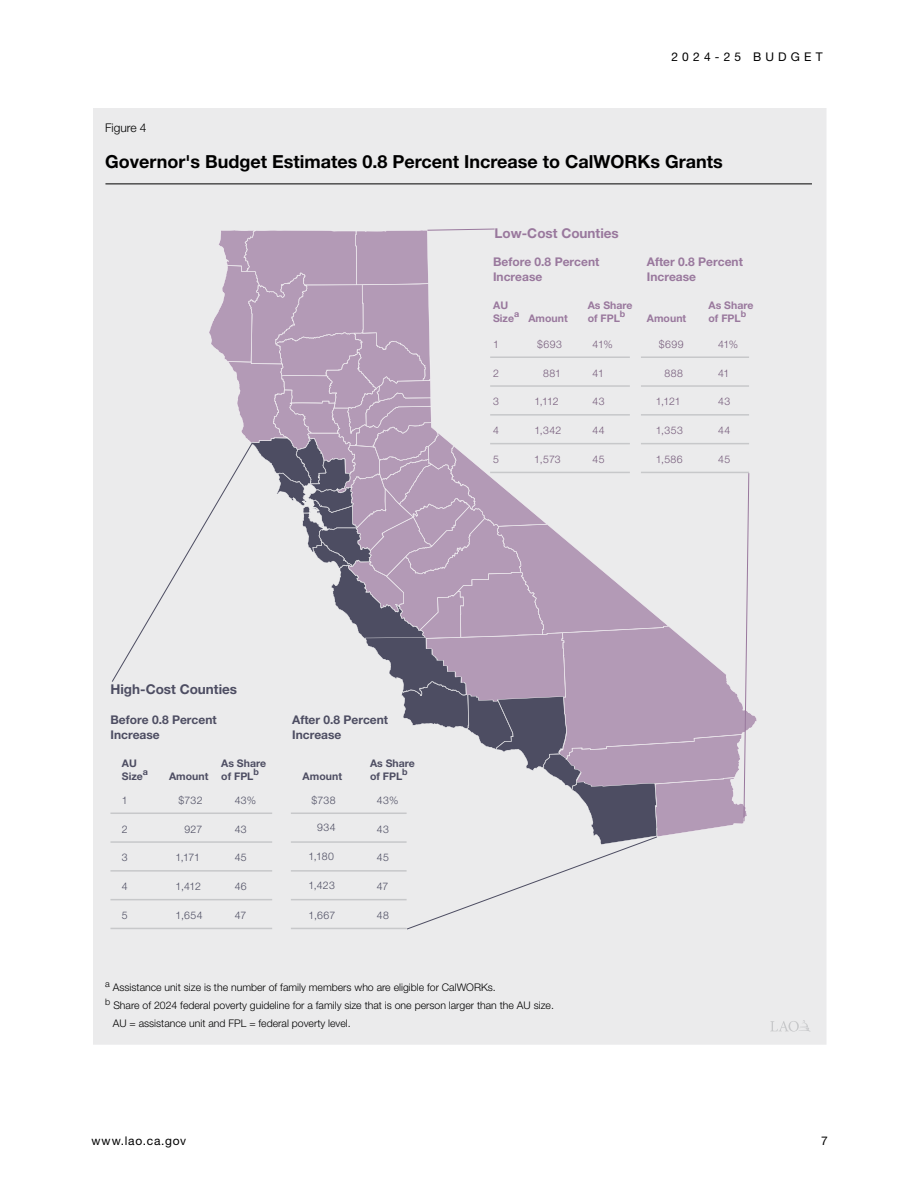
<style>
.page{position:relative;width:918px;height:1188px;background:#fff}
.page>*{position:absolute;margin:0;border:0;box-sizing:border-box;transform-origin:0 0}
.t1{font:700 18px "Helvetica Neue LT Pro";color:#000}
.t2{font:700 13.5px "Helvetica Neue LT Pro";color:#4d4d62}
.t3{font:700 13.5px "Helvetica Neue LT Pro";color:#99789d}
.t4{font:700 12px/14.4px "Helvetica Neue LT Pro";color:#4d4d62}
.t5{font:700 12px/14.4px "Helvetica Neue LT Pro";color:#99789d}
.t6{font:12px "Helvetica Neue LT Pro";letter-spacing:.065em;color:#000}
.t7{font:12px "Helvetica Neue LT Pro";letter-spacing:.35em;color:#000}
.t8{font:300 12px "Helvetica Neue LT Pro";color:#000}
.t9{font:300 10.5px/18px "Helvetica Neue LT Pro";color:#000}
.t10{font:300 10.5px "Helvetica Neue LT Pro";letter-spacing:.04em;color:#4d4d62}
.t11{font:300 10.5px "Helvetica Neue LT Pro";letter-spacing:.025em;color:#755b7a}
.t12{font:700 10.5px/12.6px "Helvetica Neue LT Pro";letter-spacing:.005em;color:#4d4d62}
.t13{font:700 10.5px/12.6px "Helvetica Neue LT Pro";letter-spacing:.005em;color:#99789d}
</style>
<div class="page">
<div style="left:93px;top:108px;width:734px;height:937px;background:#ebebec"></div>
<svg style="left:770px;top:1020px;width:41px;height:12px"></svg>
<hr style="left:105px;top:184px;width:707px;height:1px;background:#000">
<hr style="left:110px;top:813px;width:162px;height:1px;background:#c7c8ca">
<hr style="left:110px;top:841px;width:162px;height:2px;background:#c7c8ca">
<hr style="left:110px;top:870px;width:162px;height:2px;background:#c7c8ca">
<hr style="left:110px;top:899px;width:162px;height:1px;background:#c7c8ca">
<hr style="left:110px;top:928px;width:162px;height:1px;background:#c7c8ca">
<svg style="left:111px;top:228px;width:646px;height:702px;background:#d4cdd6"></svg>
<p class="t7" style="left:671px;top:49px;width:153px">2024-25 BUDGET</p>
<p class="t8" style="left:105px;top:120px;width:43px">Figure 4</p>
<h1 class="t1" style="left:105px;top:150px;width:619px">Governor's Budget Estimates 0.8 Percent Increase to CalWORKs Grants</h1>
<p class="t3" style="left:495px;top:225px;width:126px">Low-Cost Counties</p>
<p class="t5" style="left:493px;top:255px;width:108px">Before 0.8 Percent<br>Increase</p>
<p class="t5" style="left:647px;top:255px;width:98px">After 0.8 Percent<br>Increase</p>
<p class="t13" style="left:528px;top:311px;width:41px">Amount</p>
<p class="t13" style="left:647px;top:311px;width:41px">Amount</p>
<p class="t13" style="left:588px;top:299px;width:46px">As Share of FPL<sup>b</sup></p>
<p class="t13" style="left:493px;top:299px;width:28px">AU<br>Size<sup>a</sup></p>
<p class="t13" style="left:709px;top:299px;width:46px">As Share of FPL<sup>b</sup></p>
<p class="t11" style="left:718px;top:338px;width:22px">41%</p>
<p class="t11" style="left:718px;top:367px;width:13px">41</p>
<p class="t11" style="left:718px;top:395px;width:14px">43</p>
<p class="t11" style="left:718px;top:424px;width:14px">44</p>
<p class="t11" style="left:718px;top:453px;width:14px">45</p>
<p class="t11" style="left:493px;top:338px;width:7px">1</p>
<p class="t11" style="left:537px;top:338px;width:26px">$693</p>
<p class="t11" style="left:593px;top:338px;width:22px">41%</p>
<p class="t11" style="left:659px;top:338px;width:26px">$699</p>
<p class="t11" style="left:493px;top:367px;width:7px">2</p>
<p class="t11" style="left:543px;top:367px;width:19px">881</p>
<p class="t11" style="left:593px;top:367px;width:13px">41</p>
<p class="t11" style="left:664px;top:367px;width:20px">888</p>
<p class="t11" style="left:493px;top:395px;width:7px">3</p>
<p class="t11" style="left:534px;top:395px;width:26px">1,112</p>
<p class="t11" style="left:593px;top:395px;width:14px">43</p>
<p class="t11" style="left:656px;top:395px;width:26px">1,121</p>
<p class="t11" style="left:493px;top:424px;width:7px">4</p>
<p class="t11" style="left:534px;top:424px;width:28px">1,342</p>
<p class="t11" style="left:593px;top:424px;width:14px">44</p>
<p class="t11" style="left:656px;top:424px;width:29px">1,353</p>
<p class="t11" style="left:493px;top:453px;width:7px">5</p>
<p class="t11" style="left:534px;top:453px;width:28px">1,573</p>
<p class="t11" style="left:593px;top:453px;width:14px">45</p>
<p class="t11" style="left:656px;top:453px;width:29px">1,586</p>
<p class="t2" style="left:110px;top:681px;width:128px">High-Cost Counties</p>
<p class="t4" style="left:110px;top:712px;width:108px">Before 0.8 Percent<br>Increase</p>
<p class="t4" style="left:292px;top:712px;width:98px">After 0.8 Percent<br>Increase</p>
<p class="t12" style="left:169px;top:769px;width:41px">Amount</p>
<p class="t12" style="left:370px;top:757px;width:46px">As Share of FPL<sup>b</sup></p>
<p class="t10" style="left:377px;top:794px;width:23px">43%</p>
<p class="t10" style="left:377px;top:823px;width:14px">43</p>
<p class="t10" style="left:377px;top:851px;width:14px">45</p>
<p class="t10" style="left:377px;top:880px;width:13px">47</p>
<p class="t10" style="left:377px;top:909px;width:14px">48</p>
<p class="t12" style="left:221px;top:757px;width:46px">As Share of FPL<sup>b</sup></p>
<p class="t12" style="left:122px;top:757px;width:28px">AU<br>Size<sup>a</sup></p>
<p class="t10" style="left:122px;top:794px;width:7px">1</p>
<p class="t10" style="left:235px;top:794px;width:23px">43%</p>
<p class="t10" style="left:311px;top:794px;width:26px">$738</p>
<p class="t10" style="left:122px;top:823px;width:7px">2</p>
<p class="t10" style="left:184px;top:823px;width:19px">927</p>
<p class="t10" style="left:235px;top:823px;width:14px">43</p>
<p class="t10" style="left:317px;top:821px;width:20px">934</p>
<p class="t10" style="left:122px;top:851px;width:7px">3</p>
<p class="t10" style="left:175px;top:851px;width:26px">1,171</p>
<p class="t10" style="left:235px;top:851px;width:14px">45</p>
<p class="t10" style="left:308px;top:850px;width:27px">1,180</p>
<p class="t10" style="left:122px;top:880px;width:7px">4</p>
<p class="t10" style="left:176px;top:880px;width:27px">1,412</p>
<p class="t10" style="left:235px;top:880px;width:14px">46</p>
<p class="t10" style="left:308px;top:879px;width:28px">1,423</p>
<p class="t10" style="left:122px;top:909px;width:7px">5</p>
<p class="t10" style="left:176px;top:909px;width:28px">1,654</p>
<p class="t10" style="left:235px;top:909px;width:13px">47</p>
<p class="t10" style="left:309px;top:909px;width:28px">1,667</p>
<p class="t12" style="left:303px;top:769px;width:41px">Amount</p>
<p class="t10" style="left:179px;top:794px;width:25px">$732</p>
<p class="t9" style="left:105px;top:978px;width:392px"><sup>a</sup> Assistance unit size is the number of family members who are eligible for CalWORKs.</p>
<p class="t9" style="left:113px;top:996px;width:443px;text-indent:-7px"><sup>b</sup> Share of 2024 federal poverty guideline for a family size that is one person larger than the AU size.<br>AU = assistance unit and FPL = federal poverty level.</p>
<p class="t6" style="left:92px;top:1133px;width:96px">www.lao.ca.gov</p>
<p class="t7" style="left:821px;top:1134px;width:8px">7</p>
</div>
